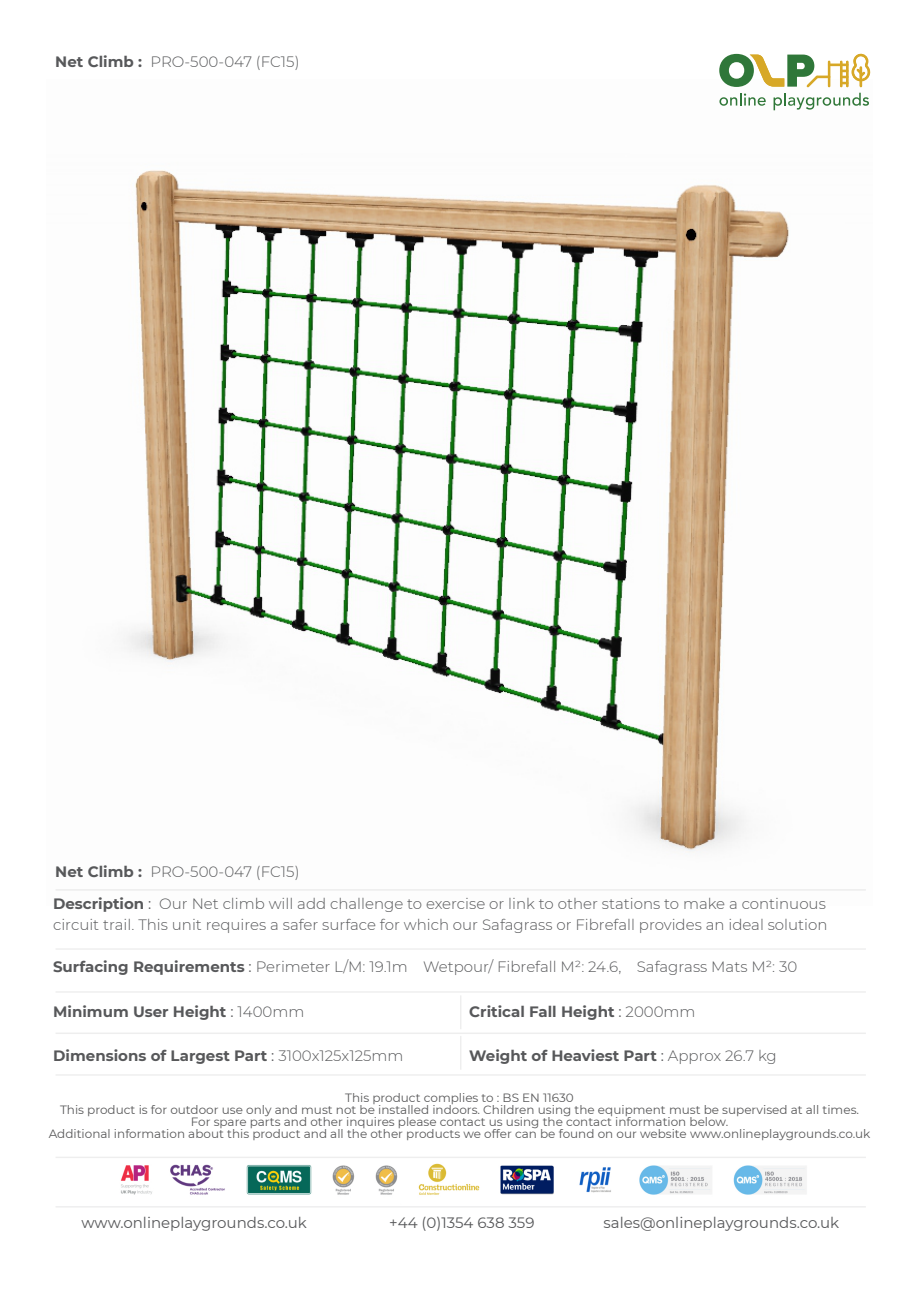
<style>
.page{position:relative;width:919px;height:1289px;background:#fff}
.page>*{position:absolute;margin:0;border:0;box-sizing:border-box;transform-origin:0 0}
.t1{font:300 15px/21px "Montserrat";color:#57585a}
.t2{font:700 15px "Montserrat";color:#57585a}
.t3{font:15px "Montserrat";color:#57585a}
.t4{font:12px/12px "Montserrat";color:#59595a;text-align:center}
.s1{font-weight:700}
.s2{font-weight:400}
.s3{font-weight:300}
</style>
<div class="page">
<img style="left:56px;top:110px;width:810px;height:781px">
<hr style="left:55px;top:1206px;width:810px;height:1px;background:#57585a">
<hr style="left:55px;top:1156px;width:810px;height:2px;background:#57585a">
<hr style="left:55px;top:1074px;width:810px;height:1px;background:#57585a">
<hr style="left:55px;top:1032px;width:810px;height:2px;background:#57585a">
<hr style="left:55px;top:991px;width:810px;height:1px;background:#57585a">
<hr style="left:460px;top:995px;width:1px;height:34px;background:#57585a">
<hr style="left:460px;top:1035px;width:1px;height:34px;background:#57585a">
<hr style="left:55px;top:889px;width:810px;height:1px;background:#57585a">
<hr style="left:55px;top:948px;width:810px;height:1px;background:#57585a">
<img style="left:120px;top:1163px;width:686px;height:32px">
<svg style="left:719px;top:53px;width:152px;height:57px"></svg>
<p class="t1" style="left:55px;top:51px;width:246px"><span class="s1">Net Climb :</span> PRO-500-047 (FC15)</p>
<p class="t1" style="left:55px;top:861px;width:246px"><span class="s1">Net Climb :</span> PRO-500-047 (FC15)</p>
<p class="t1" style="left:53px;top:893px;width:776px"><span class="s1">Description</span> <span class="s2">:</span> Our Net climb will add challenge to exercise or link to other stations to make a continuous circuit trail. This unit requires a safer surface for which our Safagrass or Fibrefall provides an ideal solution</p>
<p class="t1" style="left:53px;top:956px;width:745px"><span class="s1">Surfacing Requirements</span> <span class="s2">:</span> Perimeter L/M: 19.1m Wetpour/ Fibrefall M²: 24.6, Safagrass Mats M²: 30</p>
<p class="t2" style="left:53px;top:1002px;width:253px">Minimum User Height <span class="s2">:</span> <span class="s3">1400mm</span></p>
<p class="t2" style="left:53px;top:1046px;width:352px">Dimensions of Largest Part <span class="s2">:</span> <span class="s3">3100x125x125mm</span></p>
<p class="t4" style="left:49px;top:1091px;width:823px">This product complies to : BS EN 11630<br>This product is for outdoor use only and must not be installed indoors. Children using the equipment must be supervised at all times.<br>For spare parts and other inquires please contact us using the contact information below.<br>Additional information about this product and all the other products we offer can be found on our website www.onlineplaygrounds.co.uk</p>
<p class="t2" style="left:469px;top:1002px;width:228px">Critical Fall Height <span class="s2">:</span> <span class="s3">2000mm</span></p>
<p class="t2" style="left:469px;top:1046px;width:309px">Weight of Heaviest Part <span class="s2">:</span> <span class="s3">Approx 26.7 kg</span></p>
<p class="t3" style="left:81px;top:1213px;width:227px">www.onlineplaygrounds.co.uk</p>
<p class="t3" style="left:389px;top:1213px;width:147px">+44 (0)1354 638 359</p>
<p class="t3" style="left:603px;top:1213px;width:237px">sales@onlineplaygrounds.co.uk</p>
</div>
